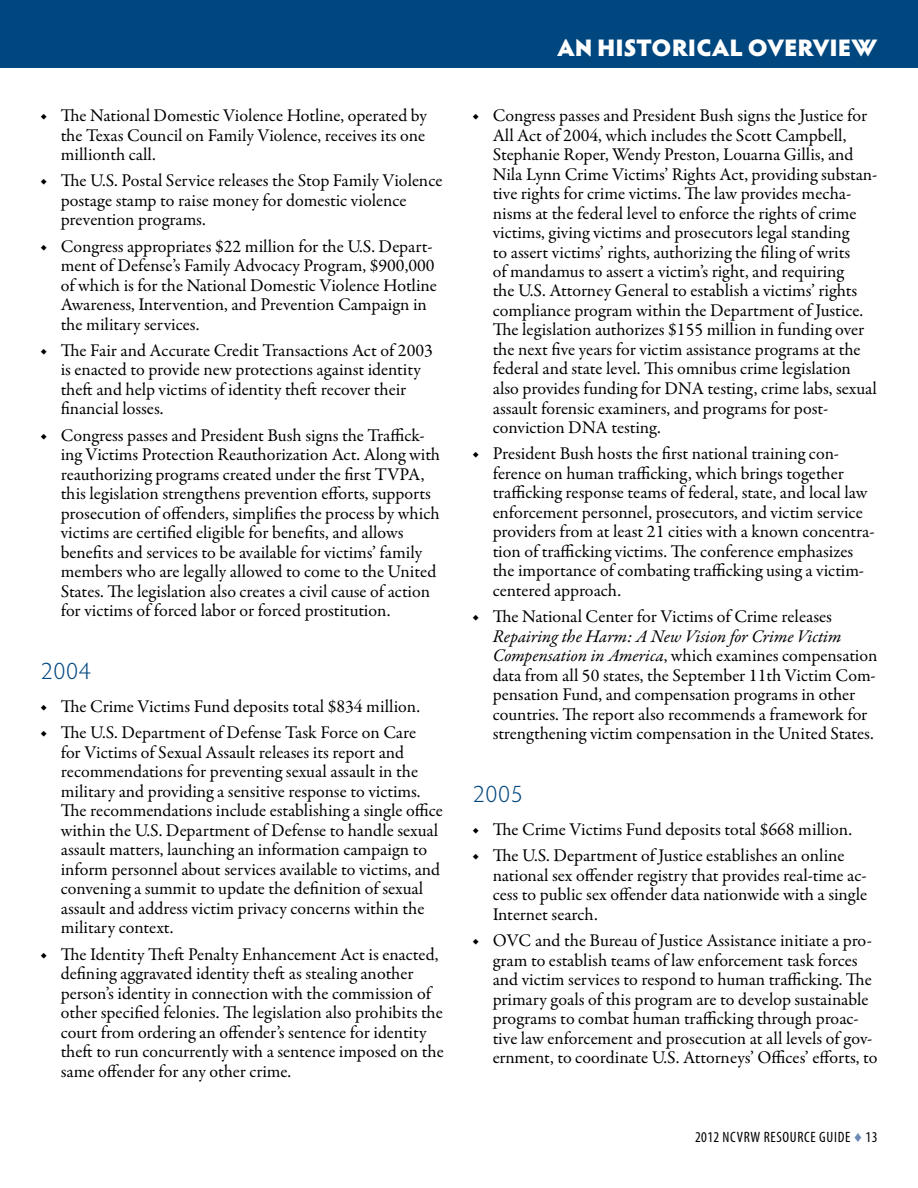
<style>
.page{position:relative;width:918px;height:1188px;background:#fff}
.page>*{position:absolute;margin:0;border:0;box-sizing:border-box;transform-origin:0 0}
.t1{font:900 24px "Hypatia Sans Pro";letter-spacing:-.01em;color:#fff}
.t2{font:300 24px "Hypatia Sans Pro";letter-spacing:.025em;color:#00467f}
.t3{font:18px/19.5px "Garamond Premr Pro";color:#000}
.t4{font:condensed 15px "Myriad Pro";letter-spacing:.045em;color:#000}
.s1{font-style:italic}
.s2{font-family:"Century";font-stretch:normal;color:#6c89b4}
</style>
<div class="page">
<div style="left:0;top:0;width:918px;height:68px;background:#00467f"></div>
<p class="t3" style="left:61px;top:106px;width:368px;text-align:justify;text-indent:-20px">◆ The National Domestic Violence Hotline, operated by the Texas Council on Family Violence, receives its one millionth call.</p>
<p class="t3" style="left:61px;top:171px;width:383px;text-indent:-20px">◆ The U.S. Postal Service releases the Stop Family Violence postage stamp to raise money for domestic violence prevention programs.</p>
<p class="t3" style="left:61px;top:237px;width:378px;text-indent:-20px">◆ Congress appropriates $22 million for the U.S. Depart&shy;ment of Defense’s Family Advocacy Program, $900,000 of which is for the National Domestic Violence Hotline Awareness, Intervention, and Prevention Campaign in the military services.</p>
<p class="t3" style="left:61px;top:341px;width:374px;text-indent:-20px">◆ The Fair and Accurate Credit Transactions Act of 2003 is enacted to provide new protections against identity theft and help victims of identity theft recover their financial losses.</p>
<p class="t3" style="left:61px;top:426px;width:381px;text-indent:-20px">◆ Congress passes and President Bush signs the Traffick&shy;ing Victims Protection Reauthorization Act. Along with reauthorizing programs created under the first TVPA, this legislation strengthens prevention efforts, supports prosecution of offenders, simplifies the process by which victims are certified eligible for benefits, and allows benefits and services to be available for victims’ family members who are legally allowed to come to the United States. The legislation also creates a civil cause of action for victims of forced labor or forced prostitution.</p>
<h2 class="t2" style="left:41px;top:655px;width:52px">2004</h2>
<p class="t3" style="left:40px;top:697px;width:381px">◆ The Crime Victims Fund deposits total $834 million.</p>
<p class="t3" style="left:61px;top:723px;width:384px;text-indent:-20px">◆ The U.S. Department of Defense Task Force on Care<br>for Victims of Sexual Assault releases its report and recommendations for preventing sexual assault in the military and providing a sensitive response to victims.<br>The recommendations include establishing a single office within the U.S. Department of Defense to handle sexual assault matters, launching an information campaign to inform personnel about services available to victims, and convening a summit to update the definition of sexual assault and address victim privacy concerns within the military context.</p>
<p class="t3" style="left:61px;top:945px;width:385px;text-indent:-20px">◆ The Identity Theft Penalty Enhancement Act is enacted, defining aggravated identity theft as stealing another person’s identity in connection with the commission of other specified felonies. The legislation also prohibits the court from ordering an offender’s sentence for identity theft to run concurrently with a sentence imposed on the same offender for any other crime.</p>
<h1 class="t1" style="left:557px;top:30px;width:322px">AN HISTORICAL OVERVIEW</h1>
<p class="t3" style="left:493px;top:106px;width:386px;text-indent:-20px">◆ Congress passes and President Bush signs the Justice for All Act of 2004, which includes the Scott Campbell, Stephanie Roper, Wendy Preston, Louarna Gillis, and Nila Lynn Crime Victims’ Rights Act, providing substan&shy;tive rights for crime victims. The law provides mecha&shy;nisms at the federal level to enforce the rights of crime victims, giving victims and prosecutors legal standing<br>to assert victims’ rights, authorizing the filing of writs<br>of mandamus to assert a victim’s right, and requiring<br>the U.S. Attorney General to establish a victims’ rights compliance program within the Department of Justice.<br>The legislation authorizes $155 million in funding over the next five years for victim assistance programs at the federal and state level. This omnibus crime legislation also provides funding for DNA testing, crime labs, sexual assault forensic examiners, and programs for post&shy;conviction DNA testing.</p>
<p class="t3" style="left:493px;top:444px;width:383px;text-indent:-20px">◆ President Bush hosts the first national training con&shy;ference on human trafficking, which brings together trafficking response teams of federal, state, and local law enforcement personnel, prosecutors, and victim service providers from at least 21 cities with a known concentra&shy;tion of trafficking victims. The conference emphasizes the importance of combating trafficking using a victim&shy;centered approach.</p>
<p class="t3" style="left:472px;top:607px;width:361px">◆ The National Center for Victims of Crime releases</p>
<p class="t3" style="left:493px;top:627px;width:386px"><span class="s1">Repairing the Harm: A New Vision for Crime Victim Compensation in America</span>, which examines compensation data from all 50 states, the September 11th Victim Com&shy;pensation Fund, and compensation programs in other countries. The report also recommends a framework for strengthening victim compensation in the United States.</p>
<h2 class="t2" style="left:473px;top:778px;width:52px">2005</h2>
<p class="t3" style="left:472px;top:820px;width:381px">◆ The Crime Victims Fund deposits total $668 million.</p>
<p class="t3" style="left:493px;top:846px;width:376px;text-indent:-20px">◆ The U.S. Department of Justice establishes an online national sex offender registry that provides real-time ac&shy;cess to public sex offender data nationwide with a single Internet search.</p>
<p class="t3" style="left:493px;top:931px;width:386px;text-indent:-20px">◆ OVC and the Bureau of Justice Assistance initiate a pro&shy;gram to establish teams of law enforcement task forces and victim services to respond to human trafficking. The primary goals of this program are to develop sustainable programs to combat human trafficking through proac&shy;tive law enforcement and prosecution at all levels of gov&shy;ernment, to coordinate U.S. Attorneys’ Offices’ efforts, to</p>
<p class="t4" style="left:695px;top:1128px;width:184px">2012 NCVRW RESOURCE GUIDE <span class="s2">♦</span> 13</p>
</div>
